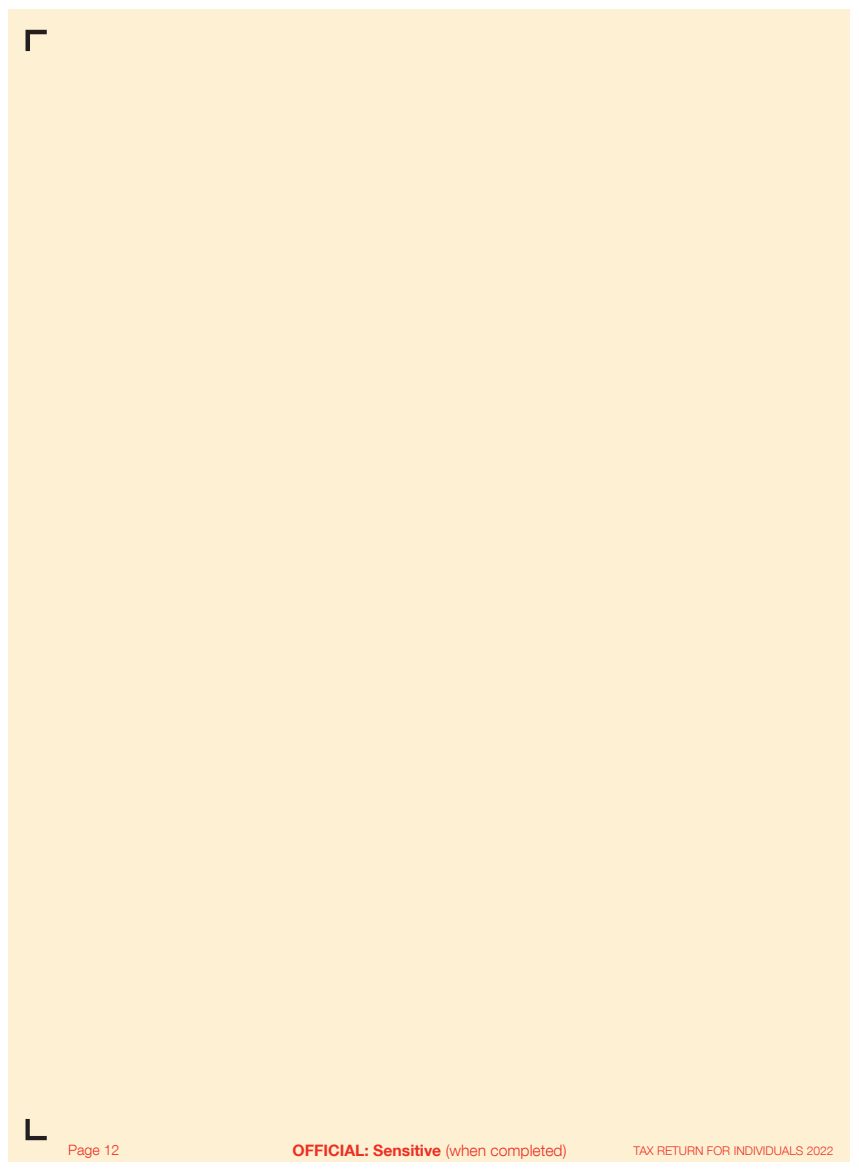
<style>
.page{position:relative;width:859px;height:1170px;background:#fff}
.page>*{position:absolute;margin:0;border:0;box-sizing:border-box;transform-origin:0 0}
.t1{font:700 15.75px "Helvetica Neue LT Com";color:#ee2e22}
.t2{font:300 14.25px "Helvetica Neue LT Com";color:#ee2e22}
.t3{font:300 12px "Helvetica Neue LT Com";color:#ee2e22}
.s1{font-weight:300}
</style>
<div class="page">
<div style="left:9px;top:9px;width:841px;height:1152px;background:#fef1d3"></div>
<svg style="left:25px;top:29px;width:22px;height:23px"></svg>
<svg style="left:26px;top:1118px;width:21px;height:22px"></svg>
<p class="t2" style="left:68px;top:1140px;width:53px">Page 12</p>
<p class="t1" style="left:292px;top:1139px;width:275px">OFFICIAL: Sensitive <span class="s1">(when completed)</span></p>
<p class="t3" style="left:633px;top:1143px;width:201px">TAX RETURN FOR INDIVIDUALS 2022</p>
</div>
